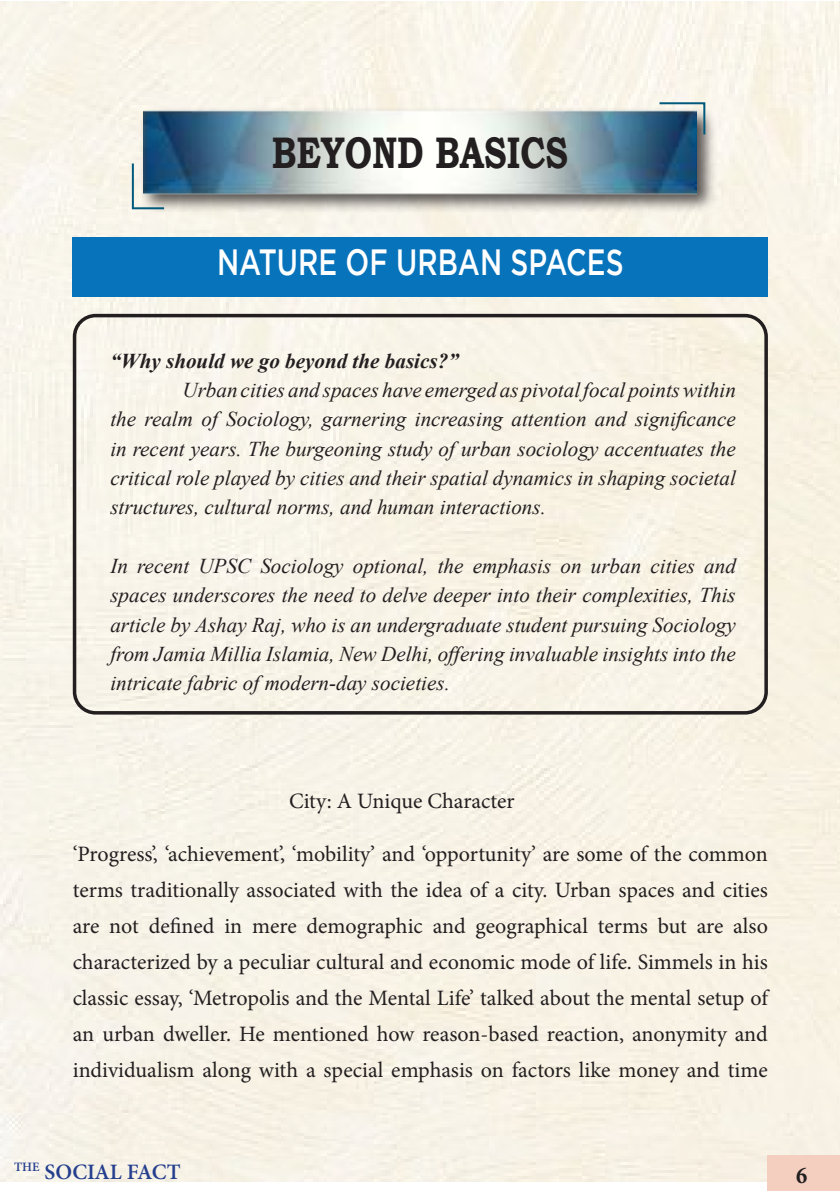
<style>
.page{position:relative;width:840px;height:1191px;background:#fff}
.page>*{position:absolute;margin:0;border:0;box-sizing:border-box;transform-origin:0 0}
.t1{font:700 44.2px "Bookman Old Style";color:#231f20;scale:.77 1}
.t2{font:500 36.4px "Gotham";color:#fff;scale:.77 1}
.t3{font:700 condensed 24px "Minion Pro";color:#231f20}
.t4{font:22px/36px "Minion Pro";color:#231f20;text-align:justify}
.t5{font:600 22px "Minion Pro";color:#253f8e}
.t6{font:italic 21px/29.4px "Times New Roman";color:#231f20;text-align:justify}
.t7{font:italic 700 21px "Times New Roman";color:#231f20}
</style>
<div class="page">
<div style="left:0;top:2px;width:839px;height:1179px;background:#f8f3e7"></div>
<div style="left:767px;top:1155px;width:72px;height:35px;background:#f4cfc0"></div>
<div style="left:139px;top:107px;width:578px;height:107px;background:#231f20;opacity:.75"></div>
<img style="left:143px;top:110px;width:553px;height:87px">
<svg style="left:131px;top:161px;width:35px;height:49px;background:#7390a1"></svg>
<svg style="left:657px;top:101px;width:49px;height:35px;background:#57788e"></svg>
<div style="left:73px;top:237px;width:694px;height:60px;background:#0773bb"></div>
<div style="left:73px;top:314px;width:694px;height:400px;border:4px solid #231f20;border-radius:21px"></div>
<h1 class="t1" style="left:272px;top:121px;width:386px">BEYOND BASICS</h1>
<h2 class="t2" style="left:217px;top:242px;width:529px">NATURE OF URBAN SPACES</h2>
<p class="t7" style="left:110px;top:346px;width:349px">“Why should we go beyond the basics?”</p>
<p class="t6" style="left:110px;top:375px;width:626px;text-indent:72px">Urban cities and spaces have emerged as pivotal focal points within the realm of Sociology, garnering increasing attention and significance in recent years. The burgeoning study of urban sociology accentuates the critical role played by cities and their spatial dynamics in shaping societal structures, cultural norms, and human interactions.</p>
<p class="t6" style="left:110px;top:551px;width:626px">In recent UPSC Sociology optional, the emphasis on urban cities and spaces underscores the need to delve deeper into their complexities, This article by Ashay Raj, who is an undergraduate student pursuing Sociology from Jamia Millia Islamia, New Delhi, offering invaluable insights into the intricate fabric of modern-day societies.</p>
<p class="t4" style="left:289px;top:783px;width:227px">City: A Unique Character</p>
<p class="t4" style="left:73px;top:836px;width:696px">‘Progress’, ‘achievement’, ‘mobility’ and ‘opportunity’ are some of the common terms traditionally associated with the idea of a city. Urban spaces and cities are not defined in mere demographic and geographical terms but are also characterized by a peculiar cultural and economic mode of life. Simmels in his classic essay, ‘Metropolis and the Mental Life’ talked about the mental setup of an urban dweller. He mentioned how reason-based reaction, anonymity and individualism along with a special emphasis on factors like money and time</p>
<p class="t5" style="left:14px;top:1156px;width:168px"><sup>THE</sup> SOCIAL FACT</p>
<p class="t3" style="left:795px;top:1158px;width:13px">6</p>
</div>
